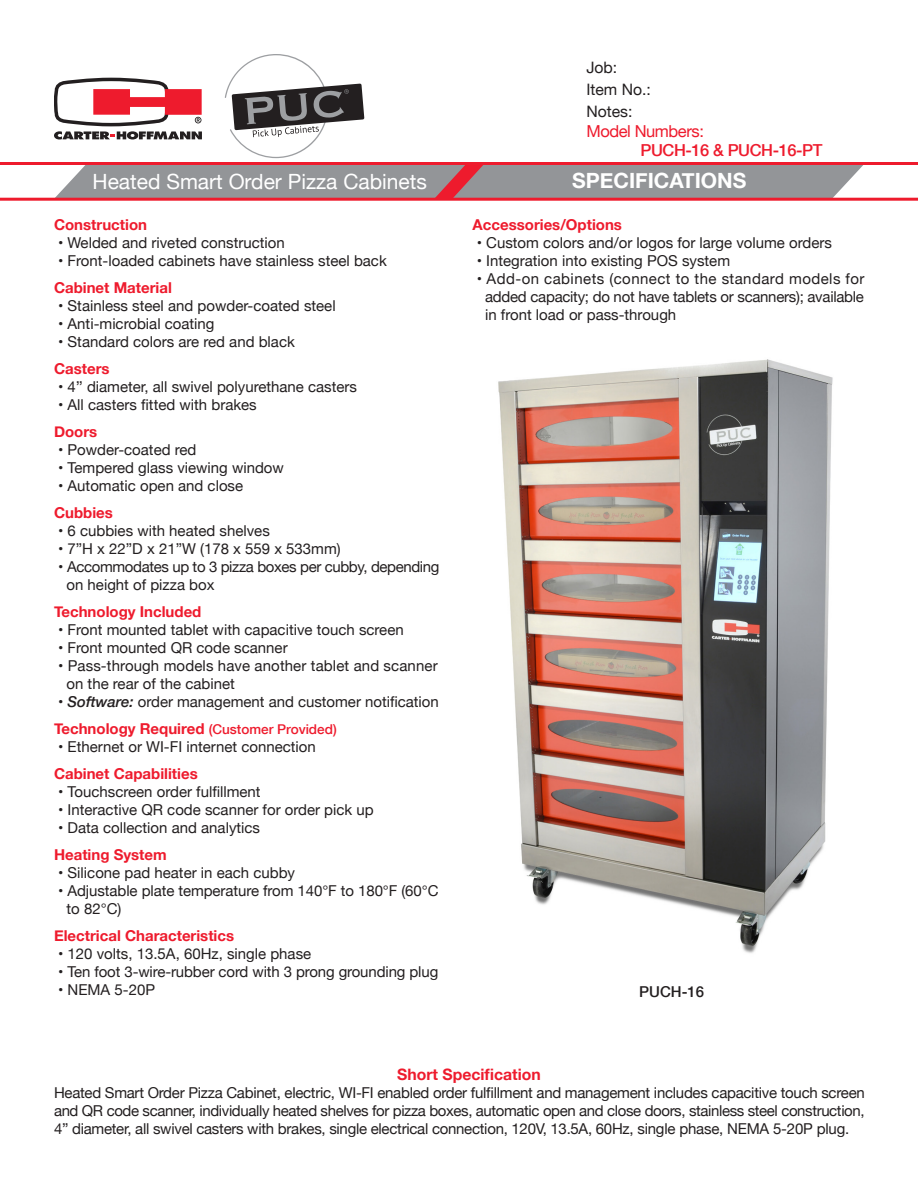
<style>
.page{position:relative;width:918px;height:1188px;background:#fff}
.page>*{position:absolute;margin:0;border:0;box-sizing:border-box;transform-origin:0 0}
.t1{font:21px "Helvetica Neue";color:#fff}
.t2{font:700 21px "Helvetica Neue";color:#fff}
.t3{font:500 16.5px "Helvetica Neue";letter-spacing:-.025em;color:#ee1b2d}
.t4{font:16.5px "Helvetica Neue";letter-spacing:-.025em;color:#ee1b2d}
.t5{font:15.75px/22px "Helvetica Neue";color:#231f20}
.t6{font:700 15.75px "Helvetica Neue";color:#ee1b2d}
.t7{font:15px/18px "Helvetica Neue";color:#231f20}
.t8{font:700 15px "Helvetica Neue";color:#ee1b2d}
.t9{font:15px/18px "Helvetica Neue";letter-spacing:-.025em;color:#231f20}
.t10{font:500 15px "Helvetica Neue";color:#231f20}
.s1{font-weight:500;font-style:italic}
.s2{font-weight:700;color:#ee1b2d}
.s3{font-weight:500;font-size:13.5px;color:#ee1b2d}
</style>
<div class="page">
<svg style="left:225px;top:54px;width:139px;height:104px"></svg>
<svg style="left:54px;top:165px;width:810px;height:33px;background:#9a9598"></svg>
<hr style="left:0;top:162px;width:918px;height:3px;background:#ee1b2d">
<hr style="left:0;top:198px;width:918px;height:3px;background:#ee1b2d">
<svg style="left:54px;top:77px;width:148px;height:63px"></svg>
<img style="left:498px;top:359px;width:335px;height:594px">
<p class="t5" style="left:586px;top:57px;width:66px">Job:<br>Item No.:<br>Notes:</p>
<p class="t4" style="left:586px;top:119px;width:119px">Model Numbers:</p>
<p class="t3" style="left:640px;top:137px;width:184px">PUCH-16 &amp; PUCH-16-PT</p>
<h1 class="t1" style="left:93px;top:166px;width:336px">Heated Smart Order Pizza Cabinets</h1>
<h1 class="t2" style="left:572px;top:164px;width:176px">SPECIFICATIONS</h1>
<p class="t8" style="left:54px;top:213px;width:95px">Construction</p>
<p class="t7" style="left:58px;top:235px;width:228px">• Welded and riveted construction</p>
<p class="t7" style="left:58px;top:253px;width:330px">• Front-loaded cabinets have stainless steel back</p>
<p class="t8" style="left:54px;top:276px;width:120px">Cabinet Material</p>
<p class="t7" style="left:58px;top:298px;width:279px">• Stainless steel and powder-coated steel</p>
<p class="t7" style="left:58px;top:316px;width:158px">• Anti-microbial coating</p>
<p class="t7" style="left:58px;top:334px;width:238px">• Standard colors are red and black</p>
<p class="t8" style="left:54px;top:357px;width:57px">Casters</p>
<p class="t7" style="left:58px;top:379px;width:300px">• 4’’ diameter, all swivel polyurethane casters</p>
<p class="t7" style="left:58px;top:397px;width:200px">• All casters fitted with brakes</p>
<p class="t8" style="left:54px;top:420px;width:45px">Doors</p>
<p class="t7" style="left:58px;top:442px;width:140px">• Powder-coated red</p>
<p class="t7" style="left:58px;top:460px;width:227px">• Tempered glass viewing window</p>
<p class="t7" style="left:58px;top:478px;width:187px">• Automatic open and close</p>
<p class="t8" style="left:54px;top:501px;width:60px">Cubbies</p>
<p class="t7" style="left:58px;top:523px;width:213px">• 6 cubbies with heated shelves</p>
<p class="t7" style="left:58px;top:541px;width:284px">• 7”H x 22”D x 21”W (178 x 559 x 533mm)</p>
<p class="t9" style="left:67px;top:559px;width:374px;text-indent:-8px">• Accommodates up to 3 pizza boxes per cubby, depending on height of pizza box</p>
<p class="t8" style="left:54px;top:600px;width:149px">Technology Included</p>
<p class="t7" style="left:58px;top:622px;width:347px">• Front mounted tablet with capacitive touch screen</p>
<p class="t7" style="left:58px;top:640px;width:231px">• Front mounted QR code scanner</p>
<p class="t7" style="left:67px;top:658px;width:373px;text-indent:-8px">• Pass-through models have another tablet and scanner on the rear of the cabinet</p>
<p class="t7" style="left:54px;top:689px;width:386px;line-height:27px">• <span class="s1">Software:</span> order management and customer notification<br><span class="s2">Technology Required</span> <span class="s3">(Customer Provided)</span></p>
<p class="t7" style="left:58px;top:739px;width:259px">• Ethernet or WI-FI internet connection</p>
<p class="t8" style="left:54px;top:762px;width:145px">Cabinet Capabilities</p>
<p class="t7" style="left:58px;top:784px;width:204px">• Touchscreen order fulfillment</p>
<p class="t7" style="left:58px;top:802px;width:317px">• Interactive QR code scanner for order pick up</p>
<p class="t7" style="left:58px;top:820px;width:203px">• Data collection and analytics</p>
<p class="t8" style="left:54px;top:843px;width:114px">Heating System</p>
<p class="t7" style="left:58px;top:865px;width:238px">• Silicone pad heater in each cubby</p>
<p class="t7" style="left:67px;top:883px;width:374px;text-indent:-8px">• Adjustable plate temperature from 140°F to 180°F (60°C to 82°C)</p>
<p class="t8" style="left:54px;top:924px;width:182px">Electrical Characteristics</p>
<p class="t7" style="left:58px;top:946px;width:255px">• 120 volts, 13.5A, 60Hz, single phase</p>
<p class="t7" style="left:58px;top:964px;width:382px">• Ten foot 3-wire-rubber cord with 3 prong grounding plug</p>
<p class="t7" style="left:58px;top:982px;width:98px">• NEMA 5-20P</p>
<p class="t8" style="left:473px;top:213px;width:151px">Accessories/Options</p>
<p class="t7" style="left:477px;top:235px;width:357px">• Custom colors and/or logos for large volume orders</p>
<p class="t7" style="left:477px;top:253px;width:255px">• Integration into existing POS system</p>
<p class="t7" style="left:485px;top:271px;width:381px;text-align:justify;text-indent:-8px">• Add-on cabinets (connect to the standard models for added capacity; do not have tablets or scanners); available in front load or pass-through</p>
<p class="t10" style="left:639px;top:980px;width:67px">PUCH-16</p>
<p class="t6" style="left:397px;top:1062px;width:145px">Short Specification</p>
<p class="t7" style="left:54px;top:1084px;width:812px;text-align:justify">Heated Smart Order Pizza Cabinet, electric, WI-FI enabled order fulfillment and management includes capacitive touch screen and QR code scanner, individually heated shelves for pizza boxes, automatic open and close doors, stainless steel construction, 4” diameter, all swivel casters with brakes, single electrical connection, 120V, 13.5A, 60Hz, single phase, NEMA 5-20P plug.</p>
</div>
